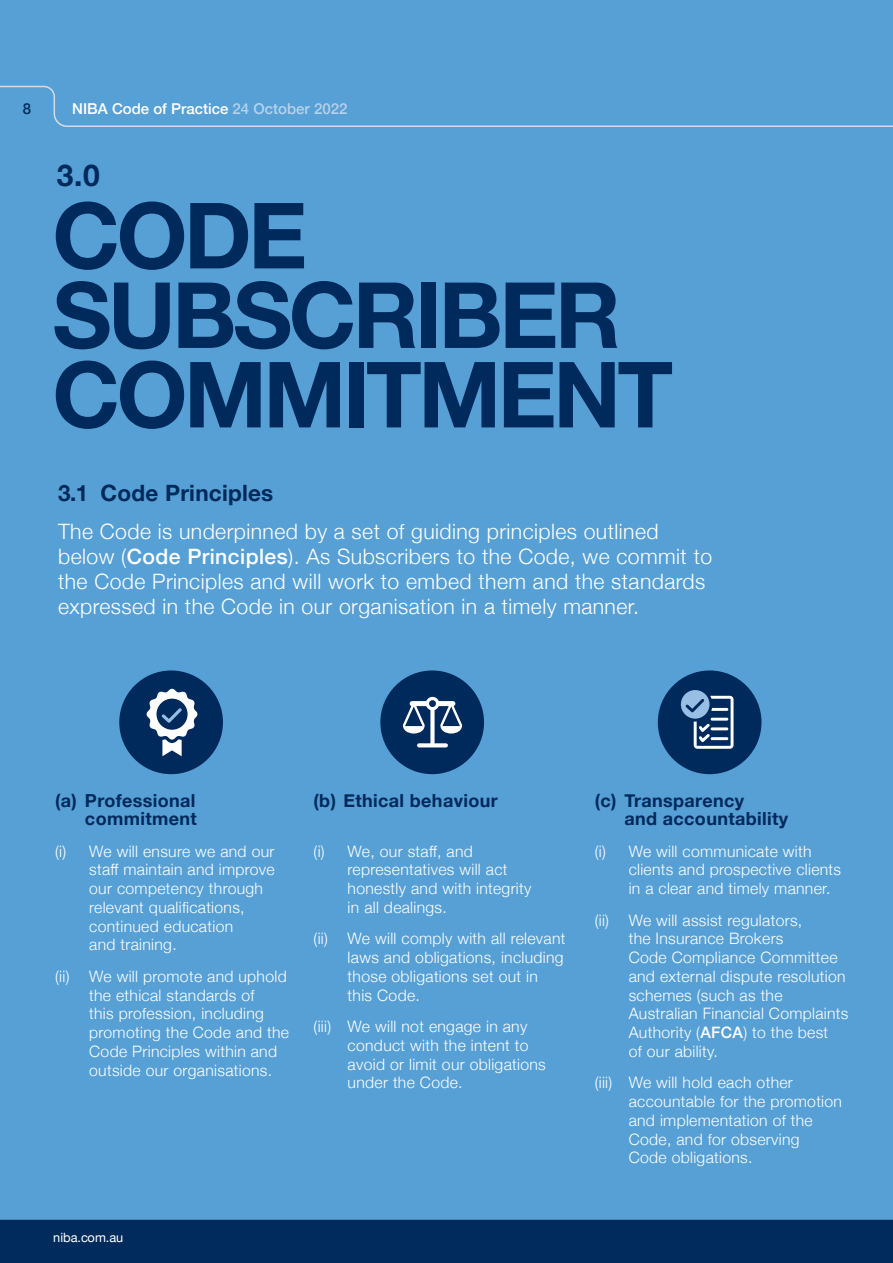
<style>
.page{position:relative;width:893px;height:1263px;background:#fff}
.page>*{position:absolute;margin:0;border:0;box-sizing:border-box;transform-origin:0 0}
.HEADER_largest{font:700 91.5px/79.5px "Helvetica Neue";letter-spacing:-.04em;color:#00295c}
.No__large{font:700 30px "Helvetica Neue";color:#00295c}
.SUBHEAD_bold{font:700 22.5px "Helvetica Neue";letter-spacing:.01em;color:#00295c}
.INTRO{font:300 21.15px/25px "Helvetica Neue";letter-spacing:.02em;color:#fff}
.t1{font:700 18px/18px "Helvetica Neue";letter-spacing:.02em;color:#00295c;text-align:right}
.t2{font:300 15.75px/18.8px "Helvetica Neue";letter-spacing:.02em;color:#fff}
.t3{font:500 15px "Helvetica Neue";color:#fff}
.t4{font:500 15px "Helvetica Neue";color:#00295c}
.t5{font:12.75px "Helvetica Neue";color:#fff}
.s1{color:#b8d2ec}
.s2{font-weight:500}
</style>
<div class="page">
<div style="left:0;top:0;width:893px;height:1232px;background:#56a0d5"></div>
<div style="left:658px;top:670px;width:103px;height:104px;background:#00295c;border-radius:50%"></div>
<svg style="left:681px;top:690px;width:52px;height:59px"></svg>
<div style="left:380px;top:670px;width:104px;height:104px;background:#00295c;border-radius:50%"></div>
<svg style="left:400px;top:670px;width:65px;height:78px"></svg>
<div style="left:119px;top:670px;width:104px;height:104px;background:#00295c;border-radius:50%"></div>
<svg style="left:146px;top:688px;width:52px;height:68px"></svg>
<svg style="left:0;top:85px;width:893px;height:42px"></svg>
<div style="left:0;top:1219px;width:893px;height:44px;background:#002b5c"></div>
<p class="t4" style="left:23px;top:97px;width:10px">8</p>
<p class="t3" style="left:72px;top:97px;width:277px">NIBA Code of Practice <span class="s1">24 October 2022</span></p>
<p class="No__large" style="left:57px;top:151px;width:44px">3.0</p>
<p class="HEADER_largest" style="left:52px;top:198px;width:622px">CODE<br>SUBSCRIBER<br>COMMITMENT</p>
<p class="SUBHEAD_bold" style="left:58px;top:476px;width:217px">3.1 Code Principles</p>
<p class="INTRO" style="left:58px;top:518px;width:655px">The Code is underpinned by a set of guiding principles outlined below (<span class="s2">Code Principles</span>). As Subscribers to the Code, we commit to the Code Principles and will work to embed them and the standards expressed in the Code in our organisation in a timely manner.</p>
<p class="t1" style="left:55px;top:792px;width:143px">(a) Professional commitment</p>
<p class="t2" style="left:89px;top:840px;width:187px;text-indent:-34px">(i) We will ensure we and our staff maintain and improve our competency through relevant qualifications, continued education<br>and training.</p>
<p class="t2" style="left:89px;top:966px;width:201px;text-indent:-34px">(ii) We will promote and uphold the ethical standards of<br>this profession, including promoting the Code and the<br>Code Principles within and outside our organisations.</p>
<p class="t1" style="left:314px;top:792px;width:186px">(b) Ethical behaviour</p>
<p class="t2" style="left:348px;top:840px;width:185px;text-indent:-34px">(i) We, our staff, and representatives will act honestly and with integrity in all dealings.</p>
<p class="t2" style="left:348px;top:928px;width:219px;text-indent:-34px">(ii) We will comply with all relevant laws and obligations, including those obligations set out in this Code.</p>
<p class="t2" style="left:348px;top:1016px;width:200px;text-indent:-34px">(iii) We will not engage in any conduct with the intent to avoid or limit our obligations under the Code.</p>
<p class="t5" style="left:53px;top:1228px;width:71px">niba.com.au</p>
<p class="t1" style="left:624px;top:792px;width:165px;text-align:left;text-indent:-30px">(c) Transparency<br>and accountability</p>
<p class="t2" style="left:629px;top:840px;width:214px;text-indent:-34px">(i) We will communicate with clients and prospective clients in a clear and timely manner.</p>
<p class="t2" style="left:629px;top:909px;width:221px;text-indent:-34px">(ii) We will assist regulators,<br>the Insurance Brokers<br>Code Compliance Committee and external dispute resolution schemes (such as the<br>Australian Financial Complaints<br>Authority (<span class="s2">AFCA</span>) to the best<br>of our ability.</p>
<p class="t2" style="left:629px;top:1072px;width:215px;text-indent:-34px">(iii) We will hold each other accountable for the promotion and implementation of the<br>Code, and for observing<br>Code obligations.</p>
</div>
